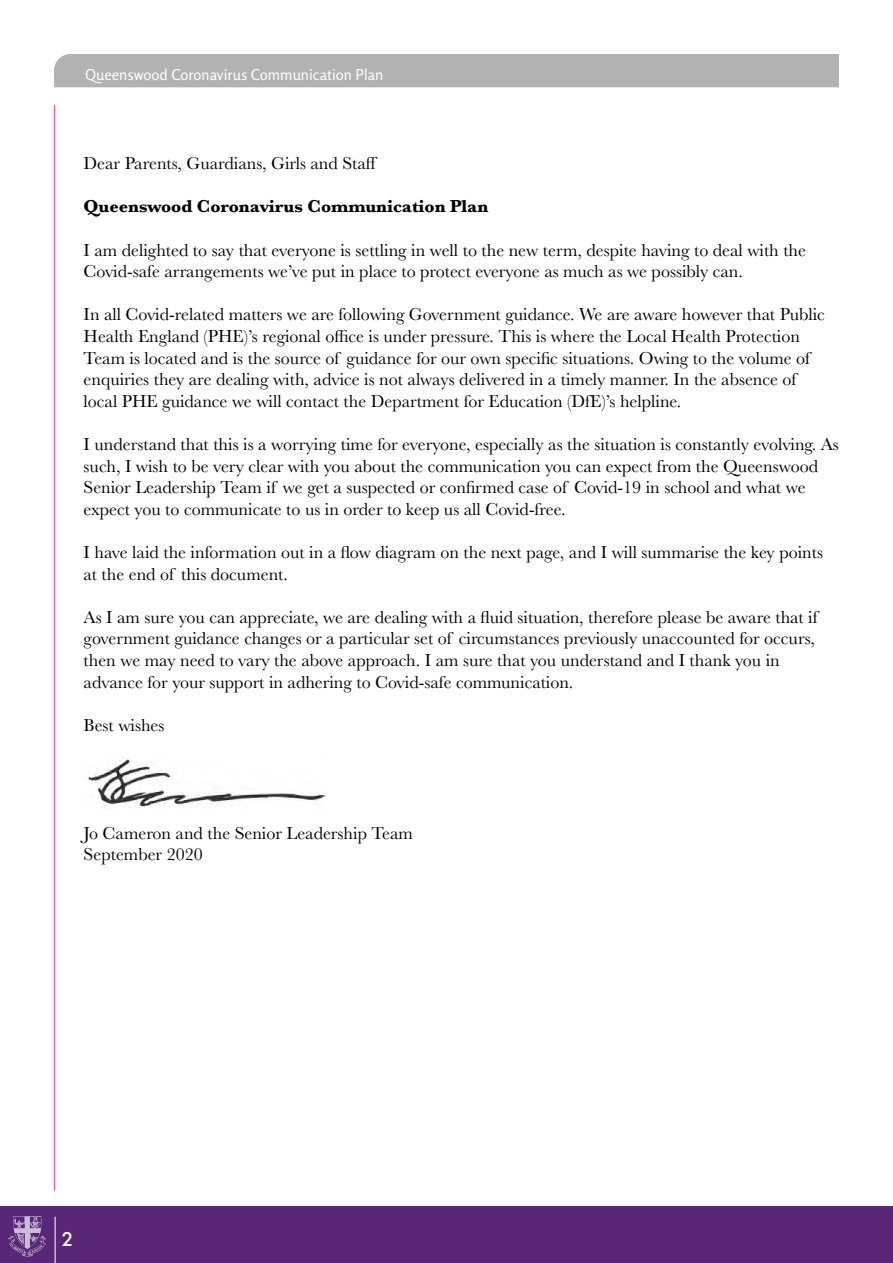
<style>
.page{position:relative;width:893px;height:1263px;background:#fff}
.page>*{position:absolute;margin:0;border:0;box-sizing:border-box;transform-origin:0 0}
.t1{font:500 21px "Futura";color:#fff}
.t2{font:18px/21.6px "Baskerville";color:#000}
.t3{font:700 18px "Baskerville";color:#000}
.t4{font:15px "Rosario";color:#fff}
</style>
<div class="page">
<div style="left:0;top:1205px;width:893px;height:58px;background:#592678"></div>
<div style="left:54px;top:54px;width:785px;height:33px;background:#b3b2b2"></div>
<hr style="left:54px;top:105px;width:1px;height:1086px;background:#e9428e">
<img style="left:8px;top:1217px;width:38px;height:40px">
<hr style="left:55px;top:1216px;width:1px;height:47px;background:#fff">
<img style="left:88px;top:757px;width:238px;height:51px">
<p class="t4" style="left:85px;top:63px;width:300px">Queenswood Coronavirus Communication Plan</p>
<p class="t2" style="left:84px;top:153px;width:296px">Dear Parents, Guardians, Girls and Staff</p>
<p class="t3" style="left:84px;top:194px;width:406px">Queenswood Coronavirus Communication Plan</p>
<p class="t2" style="left:84px;top:239px;width:724px">I am delighted to say that everyone is settling in well to the new term, despite having to deal with the<br>Covid-safe arrangements we’ve put in place to protect everyone as much as we possibly can.</p>
<p class="t2" style="left:84px;top:304px;width:743px">In all Covid-related matters we are following Government guidance. We are aware however that Public Health England (PHE)’s regional office is under pressure. This is where the Local Health Protection Team is located and is the source of guidance for our own specific situations. Owing to the volume of enquiries they are dealing with, advice is not always delivered in a timely manner. In the absence of local PHE guidance we will contact the Department for Education (DfE)’s helpline.</p>
<p class="t2" style="left:84px;top:434px;width:757px">I understand that this is a worrying time for everyone, especially as the situation is constantly evolving. As such, I wish to be very clear with you about the communication you can expect from the Queenswood Senior Leadership Team if we get a suspected or confirmed case of Covid-19 in school and what we expect you to communicate to us in order to keep us all Covid-free.</p>
<p class="t2" style="left:84px;top:542px;width:741px">I have laid the information out in a flow diagram on the next page, and I will summarise the key points at the end of this document.</p>
<p class="t2" style="left:84px;top:606px;width:736px">As I am sure you can appreciate, we are dealing with a fluid situation, therefore please be aware that if government guidance changes or a particular set of circumstances previously unaccounted for occurs, then we may need to vary the above approach. I am sure that you understand and I thank you in advance for your support in adhering to Covid-safe communication.</p>
<p class="t2" style="left:84px;top:714px;width:82px">Best wishes</p>
<p class="t2" style="left:84px;top:822px;width:331px">Jo Cameron and the Senior Leadership Team<br>September 2020</p>
<p class="t1" style="left:62px;top:1223px;width:13px">2</p>
</div>
